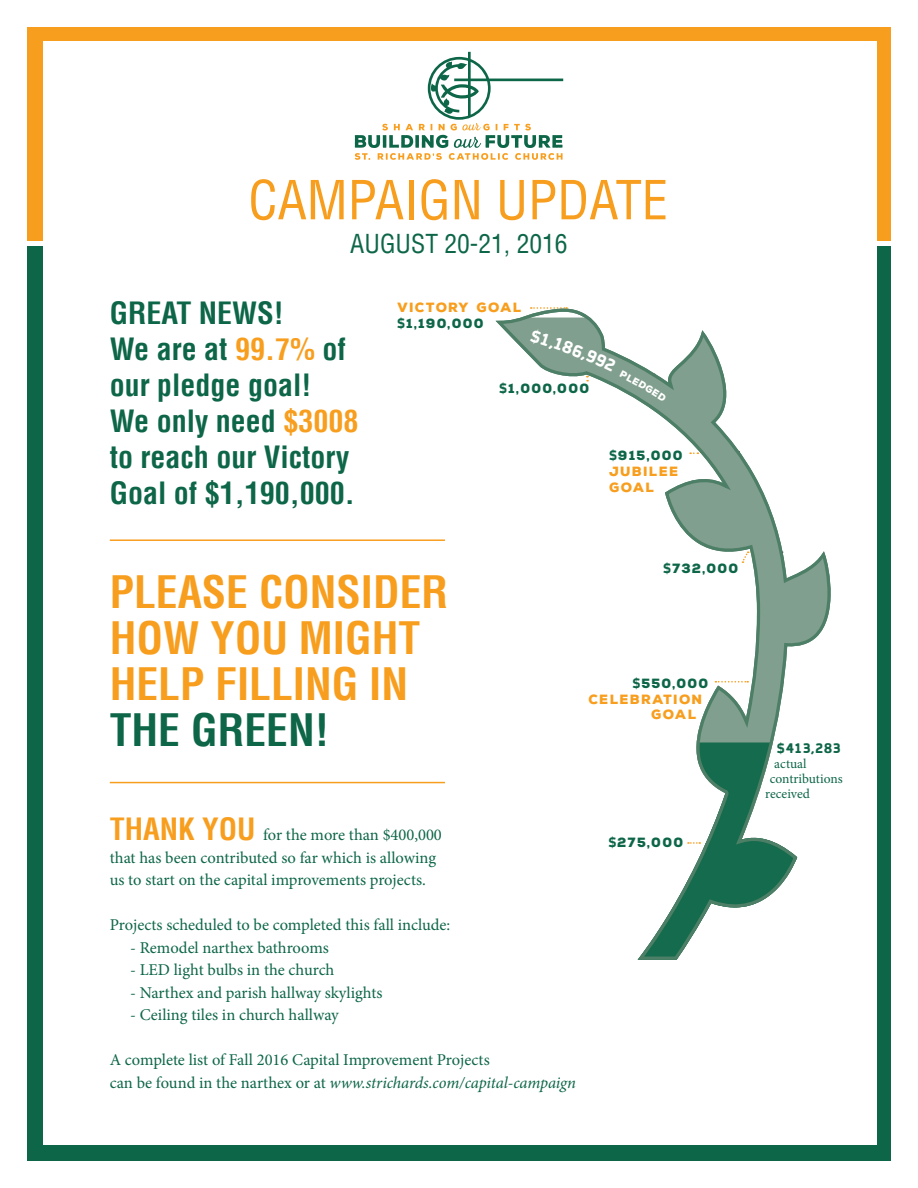
<style>
.page{position:relative;width:918px;height:1188px;background:#fff}
.page>*{position:absolute;margin:0;border:0;box-sizing:border-box;transform-origin:0 0}
.t1{font:condensed 52.5px "Helvetica LT";color:#f89e1e}
.t2{font:700 condensed 43.65px/45.9px "Helvetica LT";color:#f89e1e}
.t3{font:700 condensed 43.65px "Helvetica LT";color:#0d6647}
.t4{font:700 condensed 30px/36px "Helvetica LT";color:#0d6647}
.t5{font:condensed 25.5px "Helvetica LT";color:#0d6647}
.t6{font:16.5px/22.5px "Minion Pro";color:#0d6647}
.t7{font:13.5px "Minion Pro";color:#0d6647}
.t8{font:900 13.05px/15.6px "Nexa Rust Sans";letter-spacing:.1em;color:#f89e1e}
.t9{font:900 13.05px "Nexa Rust Sans";letter-spacing:.1em;color:#0d6647}
.t10{font:700 13.05px "Margot";letter-spacing:.1em;color:#0d6647}
.s1{color:#f89e1e}
.s2{font-family:"Margot";font-weight:700;color:#0d6647}
.s3{color:#0d6647}
.s4{font-family:"Margot";font-weight:700}
.s5{font-family:"Helvetica LT";font-weight:700;font-stretch:condensed;font-size:30px;color:#f89e1e}
.s6{font-style:italic}
</style>
<div class="page">
<div style="left:27px;top:247px;width:15px;height:914px;background:#0d6647"></div>
<div style="left:27px;top:34px;width:15px;height:207px;background:#f89e1e"></div>
<div style="left:27px;top:27px;width:864px;height:13px;background:#f89e1e"></div>
<div style="left:27px;top:1146px;width:857px;height:15px;background:#0d6647"></div>
<div style="left:878px;top:247px;width:13px;height:914px;background:#0d6647"></div>
<div style="left:878px;top:34px;width:13px;height:207px;background:#f89e1e"></div>
<svg style="left:355px;top:52px;width:208px;height:108px"></svg>
<svg style="left:495px;top:307px;width:336px;height:653px"></svg>
<hr style="left:110px;top:539px;width:335px;height:2px;background:#f89e1e">
<hr style="left:110px;top:782px;width:335px;height:1px;background:#f89e1e">
<svg style="left:530px;top:328px;width:137px;height:74px"></svg>
<h1 class="t1" style="left:248px;top:167px;width:421px">CAMPAIGN UPDATE</h1>
<h3 class="t5" style="left:350px;top:228px;width:219px">AUGUST 20-21, 2016</h3>
<h3 class="t4" style="left:110px;top:295px;width:250px">GREAT NEWS!<br>We are at <span class="s1">99.7%</span> of our pledge goal!<br>We only need <span class="s1">$3008 </span>to reach our Victory<br>Goal of $1,190,000.</h3>
<p class="t8" style="left:397px;top:300px;width:126px">VICTORY GOAL <span class="s2">$</span><span class="s3">1,190,000</span></p>
<p class="t9" style="left:500px;top:380px;width:91px"><span class="s4">$</span>1,000,000</p>
<p class="t8" style="left:609px;top:448px;width:75px"><span class="s2">$</span><span class="s3">915,000<br></span>JUBILEE<br>GOAL</p>
<h2 class="t2" style="left:110px;top:569px;width:340px">PLEASE CONSIDER<br>HOW YOU MIGHT<br>HELP FILLING IN</h2>
<h2 class="t3" style="left:110px;top:703px;width:221px">THE GREEN!</h2>
<p class="t9" style="left:664px;top:559px;width:77px"><span class="s4">$</span>732,000</p>
<p class="t9" style="left:633px;top:675px;width:77px"><span class="s4">$</span>550,000</p>
<p class="t8" style="left:589px;top:691px;width:115px">CELEBRATION</p>
<p class="t8" style="left:651px;top:707px;width:47px">GOAL</p>
<p class="t6" style="left:110px;top:824px;width:334px"><span class="s5">THANK YOU</span> for the more than $400,000 that has been contributed so far which is allowing us to start on the capital improvements projects.</p>
<p class="t6" style="left:110px;top:914px;width:342px">Projects scheduled to be completed this fall include:</p>
<p class="t6" style="left:130px;top:937px;width:200px">- Remodel narthex bathrooms</p>
<p class="t6" style="left:130px;top:959px;width:206px">- LED light bulbs in the church</p>
<p class="t6" style="left:130px;top:982px;width:254px">- Narthex and parish hallway skylights</p>
<p class="t6" style="left:130px;top:1004px;width:210px">- Ceiling tiles in church hallway</p>
<p class="t6" style="left:110px;top:1049px;width:468px">A complete list of Fall 2016 Capital Improvement Projects<br>can be found in the narthex or at <span class="s6">www.strichards.com/capital-campaign</span></p>
<p class="t9" style="left:609px;top:834px;width:76px"><span class="s4">$</span>275,000</p>
<p class="t10" style="left:777px;top:738px;width:64px">$413,283</p>
<p class="t7" style="left:774px;top:754px;width:34px">actual</p>
<p class="t7" style="left:770px;top:769px;width:74px">contributions</p>
<p class="t7" style="left:765px;top:784px;width:46px">received</p>
</div>
